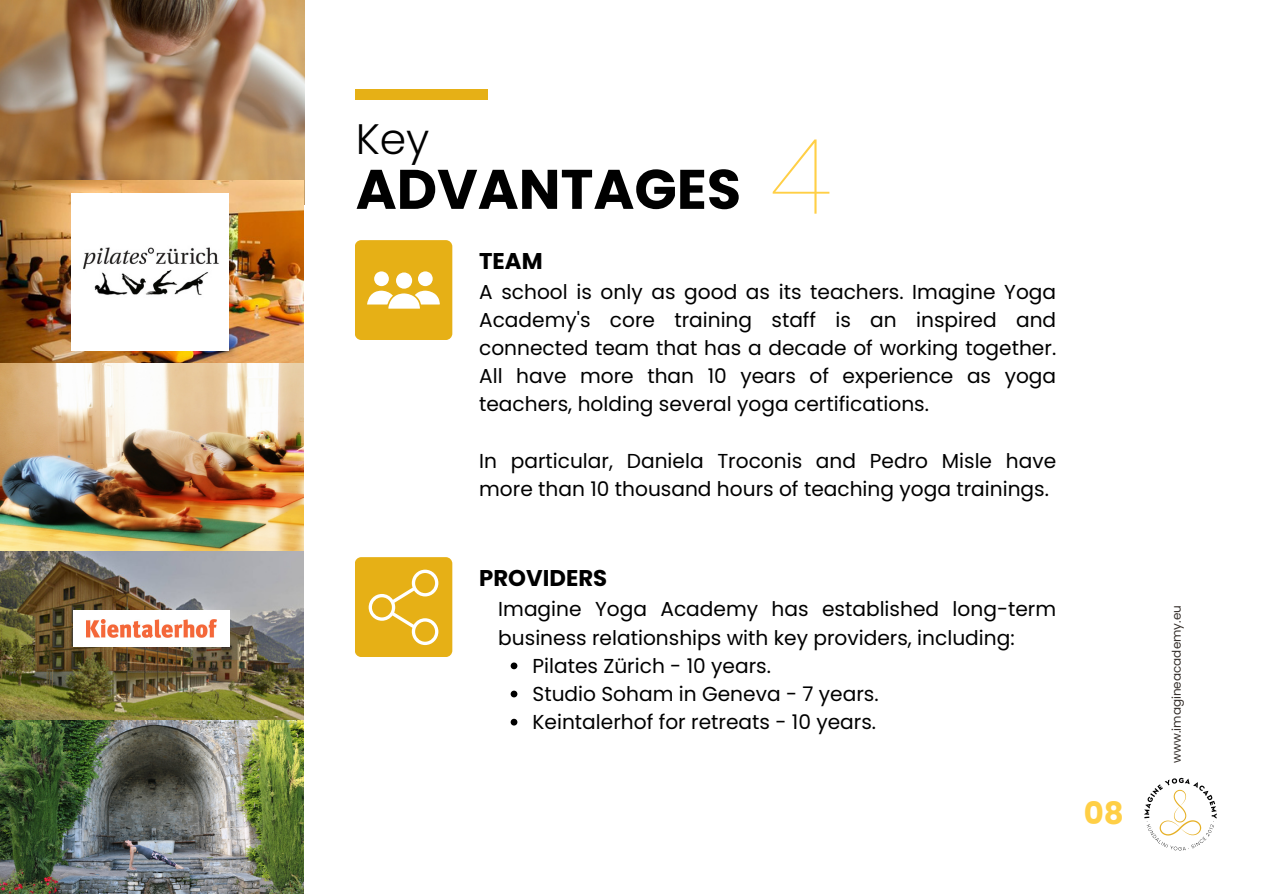
<style>
.page{position:relative;width:1263px;height:894px;background:#fff}
.page>*{position:absolute;margin:0;border:0;box-sizing:border-box;transform-origin:0 0}
.t1{font:100 105.3px "Poppins";color:#ffcf46}
.t2{font:700 55.65px "Poppins";color:#000}
.t3{font:300 42.6px "Poppins";color:#000}
.t4{font:700 30.75px "Poppins";color:#ffcf46}
.t5{font:700 22.8px "Poppins";color:#000}
.t6{font:20.1px/28px "Poppins";color:#000}
.t7{font:12px "Poppins";color:#36302c}
</style>
<div class="page">
<div style="left:355px;top:557px;width:97px;height:99px;background:#e6b016;border-radius:6px"></div>
<svg style="left:1144px;top:777px;width:73px;height:73px"></svg>
<div style="left:355px;top:240px;width:97px;height:100px;background:#e6b016;border-radius:6px"></div>
<div style="left:356px;top:89px;width:132px;height:11px;background:#e6b016"></div>
<img style="left:0;top:719px;width:304px;height:174px">
<img style="left:0;top:0;width:305px;height:205px">
<img style="left:0;top:180px;width:304px;height:357px">
<img style="left:71px;top:193px;width:158px;height:158px">
<img style="left:0;top:537px;width:304px;height:182px">
<div style="left:73px;top:610px;width:157px;height:36px;background:#fff"></div>
<img style="left:86px;top:619px;width:130px;height:18px">
<svg style="left:369px;top:569px;width:69px;height:76px"></svg>
<svg style="left:367px;top:271px;width:73px;height:38px"></svg>
<svg style="left:511px;top:662px;width:6px;height:7px"></svg>
<svg style="left:511px;top:690px;width:6px;height:7px"></svg>
<svg style="left:511px;top:718px;width:6px;height:7px"></svg>
<p class="t3" style="left:356px;top:109px;width:75px">Key</p>
<p class="t2" style="left:356px;top:150px;width:387px">ADVANTAGES</p>
<p class="t5" style="left:479px;top:245px;width:65px">TEAM</p>
<p class="t1" style="left:770px;top:103px;width:62px">4</p>
<p class="t6" style="left:479px;top:277px;width:579px;text-align:justify">A school is only as good as its teachers. Imagine Yoga Academy's core training staff is an inspired and connected team that has a decade of working together.<br>All have more than 10 years of experience as yoga teachers, holding several yoga certifications.</p>
<p class="t6" style="left:479px;top:446px;width:579px">In particular, Daniela Troconis and Pedro Misle have more than 10 thousand hours of teaching yoga trainings.</p>
<p class="t5" style="left:479px;top:561px;width:130px">PROVIDERS</p>
<p class="t6" style="left:498px;top:595px;width:559px">Imagine Yoga Academy has established long-term business relationships with key providers, including:</p>
<p class="t6" style="left:533px;top:651px;width:240px">Pilates Zürich - 10 years.</p>
<p class="t6" style="left:533px;top:679px;width:348px">Studio Soham in Geneva - 7 years.</p>
<p class="t6" style="left:533px;top:707px;width:345px">Keintalerhof for retreats - 10 years.</p>
<p class="t4" style="left:1084px;top:791px;width:42px">08</p>
<p class="t7" style="left:1168px;top:762px;width:159px;rotate:-90deg">www.imagineacademy.eu</p>
</div>
